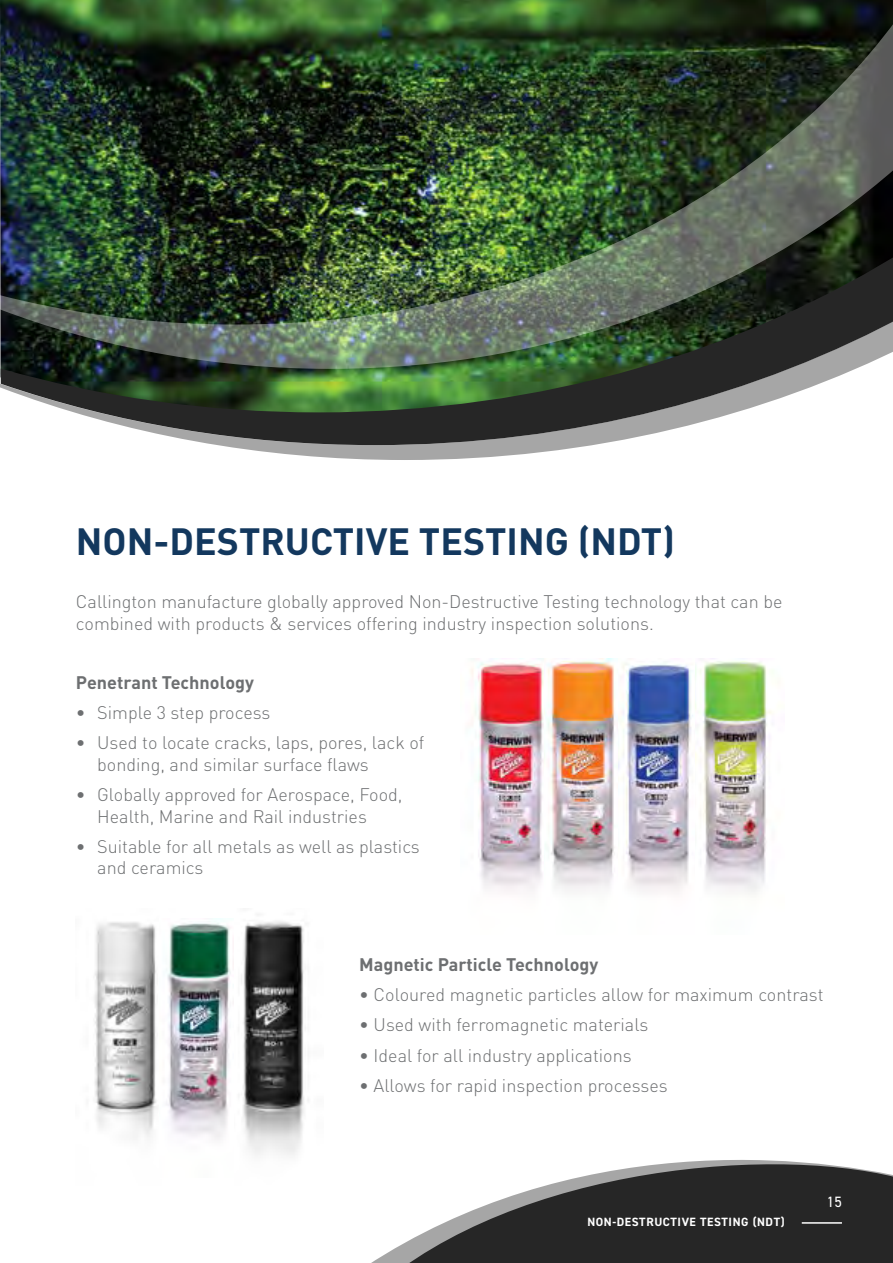
<style>
.page{position:relative;width:893px;height:1263px;background:#fff}
.page>*{position:absolute;margin:0;border:0;box-sizing:border-box;transform-origin:0 0}
.t1{font:700 37.5px "DIN Pro";color:#13385e}
.t2{font:300 18px/21.6px "DIN Pro";color:#6d6f71}
.t3{font:700 18px "DIN Pro";color:#6d6f71}
.t4{font:15px "DIN2014";color:#fff}
.t5{font:700 12px "DIN2014";letter-spacing:.05em;color:#fff}
</style>
<div class="page">
<svg style="left:387px;top:1160px;width:506px;height:103px;fill:#262626"></svg>
<hr style="left:802px;top:1222px;width:40px;height:2px;background:#fff">
<svg style="left:0;top:369px;width:593px;height:91px"></svg>
<svg style="left:1px;top:369px;width:854px;height:76px"></svg>
<img style="left:0;top:0;width:893px;height:369px">
<img style="left:471px;top:658px;width:73px;height:234px">
<img style="left:94px;top:922px;width:63px;height:216px">
<img style="left:544px;top:658px;width:75px;height:233px">
<img style="left:166px;top:918px;width:68px;height:222px">
<img style="left:619px;top:658px;width:77px;height:234px">
<img style="left:241px;top:914px;width:68px;height:241px">
<img style="left:696px;top:658px;width:77px;height:236px">
<h1 class="t1" style="left:76px;top:510px;width:600px">NON-DESTRUCTIVE TESTING (NDT)</h1>
<p class="t2" style="left:76px;top:589px;width:708px">Callington manufacture globally approved Non-Destructive Testing technology that can be combined with products &amp; services offering industry inspection solutions.</p>
<p class="t3" style="left:76px;top:668px;width:180px">Penetrant Technology</p>
<p class="t2" style="left:76px;top:700px;width:196px">• Simple 3 step process</p>
<p class="t2" style="left:97px;top:730px;width:329px;text-indent:-21px">• Used to locate cracks, laps, pores, lack of bonding, and similar surface flaws</p>
<p class="t2" style="left:97px;top:782px;width:307px;text-indent:-21px">• Globally approved for Aerospace, Food,<br>Health, Marine and Rail industries</p>
<p class="t2" style="left:97px;top:834px;width:324px;text-indent:-21px">• Suitable for all metals as well as plastics and ceramics</p>
<p class="t3" style="left:359px;top:950px;width:241px">Magnetic Particle Technology</p>
<p class="t2" style="left:359px;top:982px;width:466px">• Coloured magnetic particles allow for maximum contrast</p>
<p class="t2" style="left:359px;top:1012px;width:291px">• Used with ferromagnetic materials</p>
<p class="t2" style="left:359px;top:1043px;width:274px">• Ideal for all industry applications</p>
<p class="t2" style="left:359px;top:1073px;width:310px">• Allows for rapid inspection processes</p>
<p class="t5" style="left:587px;top:1213px;width:199px">NON-DESTRUCTIVE TESTING (NDT)</p>
<p class="t4" style="left:827px;top:1193px;width:16px">15</p>
</div>
